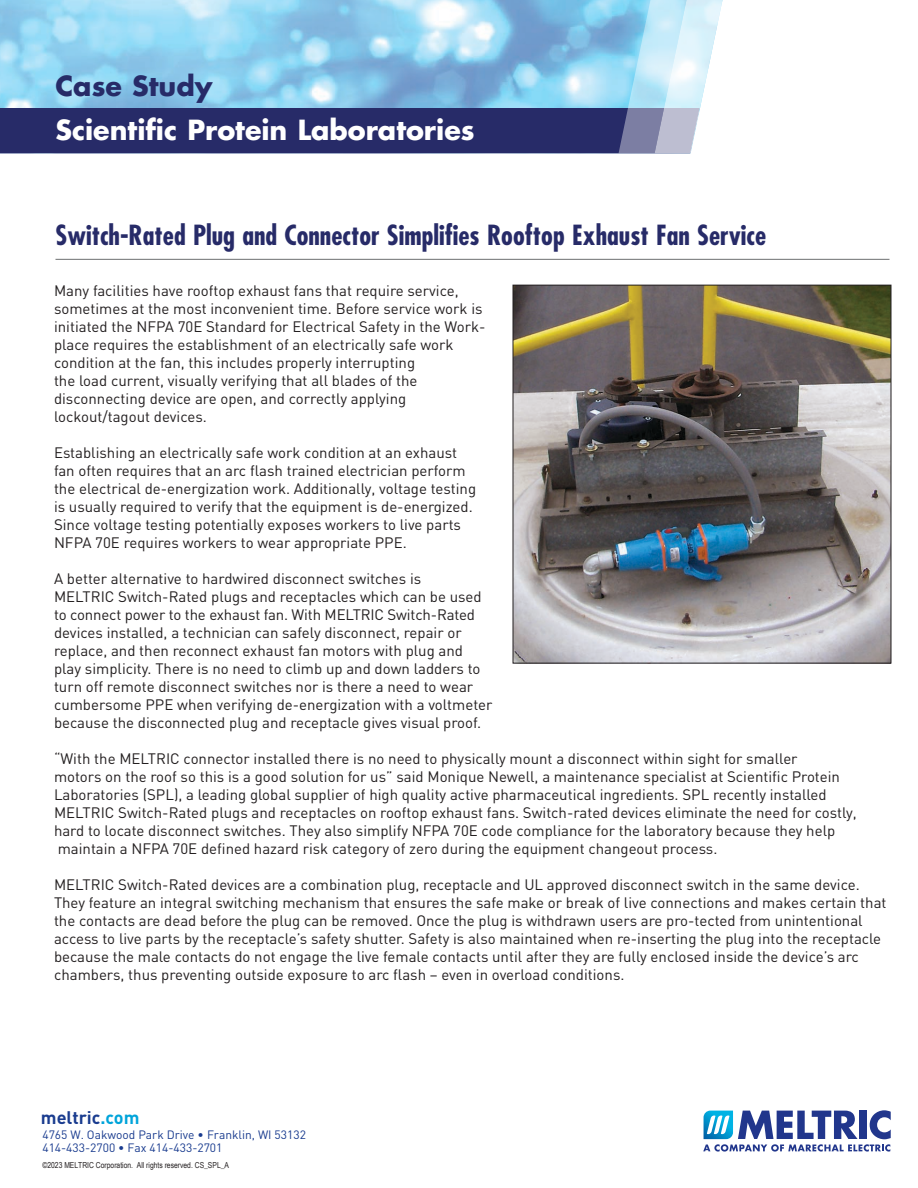
<style>
.page{position:relative;width:918px;height:1188px;background:#fff}
.page>*{position:absolute;margin:0;border:0;box-sizing:border-box;transform-origin:0 0}
.t1{font:700 condensed 27px "Futura";color:#272b68}
.t2{font:700 27px "Futura";color:#fff}
.t3{font:700 27px "Futura";color:#272b68}
.t4{font:700 18px "DIN";color:#1a3c8f}
.t5{font:15px/18px "DIN";color:#231f20}
.t6{font:12px "DIN";color:#1a3c8f}
.t7{font:8.25px "Arial Narrow";color:#231f20}
.s1{color:#00a4da}
</style>
<div class="page">
<svg style="left:0;top:0;width:723px;height:153px;background:#7da5ca"></svg>
<svg style="left:703px;top:1110px;width:188px;height:42px"></svg>
<hr style="left:56px;top:259px;width:834px;height:1px;background:#6d6f71">
<img style="left:515px;top:287px;width:374px;height:374px">
<div style="left:513px;top:285px;width:378px;height:378px;border:1px solid #231f20"></div>
<p class="t3" style="left:56px;top:67px;width:158px">Case Study</p>
<p class="t2" style="left:56px;top:111px;width:421px">Scientific Protein Laboratories</p>
<p class="t1" style="left:56px;top:218px;width:712px">Switch-Rated Plug and Connector Simplifies Rooftop Exhaust Fan Service</p>
<p class="t5" style="left:54px;top:281px;width:433px">Many facilities have rooftop exhaust fans that require service, sometimes at the most inconvenient time. Before service work is initiated the NFPA 70E Standard for Electrical Safety in the Work&shy;place requires the establishment of an electrically safe work condition at the fan, this includes properly interrupting<br>the load current, visually verifying that all blades of the disconnecting device are open, and correctly applying lockout/tagout devices.</p>
<p class="t5" style="left:54px;top:443px;width:424px">Establishing an electrically safe work condition at an exhaust fan often requires that an arc flash trained electrician perform the electrical de-energization work. Additionally, voltage testing is usually required to verify that the equipment is de-energized.<br>Since voltage testing potentially exposes workers to live parts NFPA 70E requires workers to wear appropriate PPE.</p>
<p class="t5" style="left:54px;top:569px;width:440px">A better alternative to hardwired disconnect switches is<br>MELTRIC Switch-Rated plugs and receptacles which can be used to connect power to the exhaust fan. With MELTRIC Switch-Rated devices installed, a technician can safely disconnect, repair or replace, and then reconnect exhaust fan motors with plug and play simplicity. There is no need to climb up and down ladders to turn off remote disconnect switches nor is there a need to wear cumbersome PPE when verifying de-energization with a voltmeter because the disconnected plug and receptacle gives visual proof.</p>
<p class="t5" style="left:54px;top:749px;width:745px">“With the MELTRIC connector installed there is no need to physically mount a disconnect within sight for smaller</p>
<p class="t5" style="left:54px;top:767px;width:804px">motors on the roof so this is a good solution for us” said Monique Newell, a maintenance specialist at Scientific Protein Laboratories (SPL), a leading global supplier of high quality active pharmaceutical ingredients. SPL recently installed MELTRIC Switch-Rated plugs and receptacles on rooftop exhaust fans. Switch-rated devices eliminate the need for costly, hard to locate disconnect switches. They also simplify NFPA 70E code compliance for the laboratory because they help maintain a NFPA 70E defined hazard risk category of zero during the equipment changeout process.</p>
<p class="t5" style="left:54px;top:875px;width:834px">MELTRIC Switch-Rated devices are a combination plug, receptacle and UL approved disconnect switch in the same device.<br>They feature an integral switching mechanism that ensures the safe make or break of live connections and makes certain that the contacts are dead before the plug can be removed. Once the plug is withdrawn users are pro-tected from unintentional access to live parts by the receptacle’s safety shutter. Safety is also maintained when re-inserting the plug into the receptacle because the male contacts do not engage the live female contacts until after they are fully enclosed inside the device’s arc chambers, thus preventing outside exposure to arc flash – even in overload conditions.</p>
<p class="t4" style="left:41px;top:1106px;width:100px">meltric<span class="s1">.com</span></p>
<p class="t6" style="left:42px;top:1127px;width:265px">4765 W. Oakwood Park Drive • Franklin, WI 53132</p>
<p class="t6" style="left:42px;top:1140px;width:182px">414-433-2700 • Fax 414-433-2701</p>
<p class="t7" style="left:42px;top:1159px;width:188px">©2023 MELTRIC Corporation. All rights reserved. CS_SPL_A</p>
</div>
